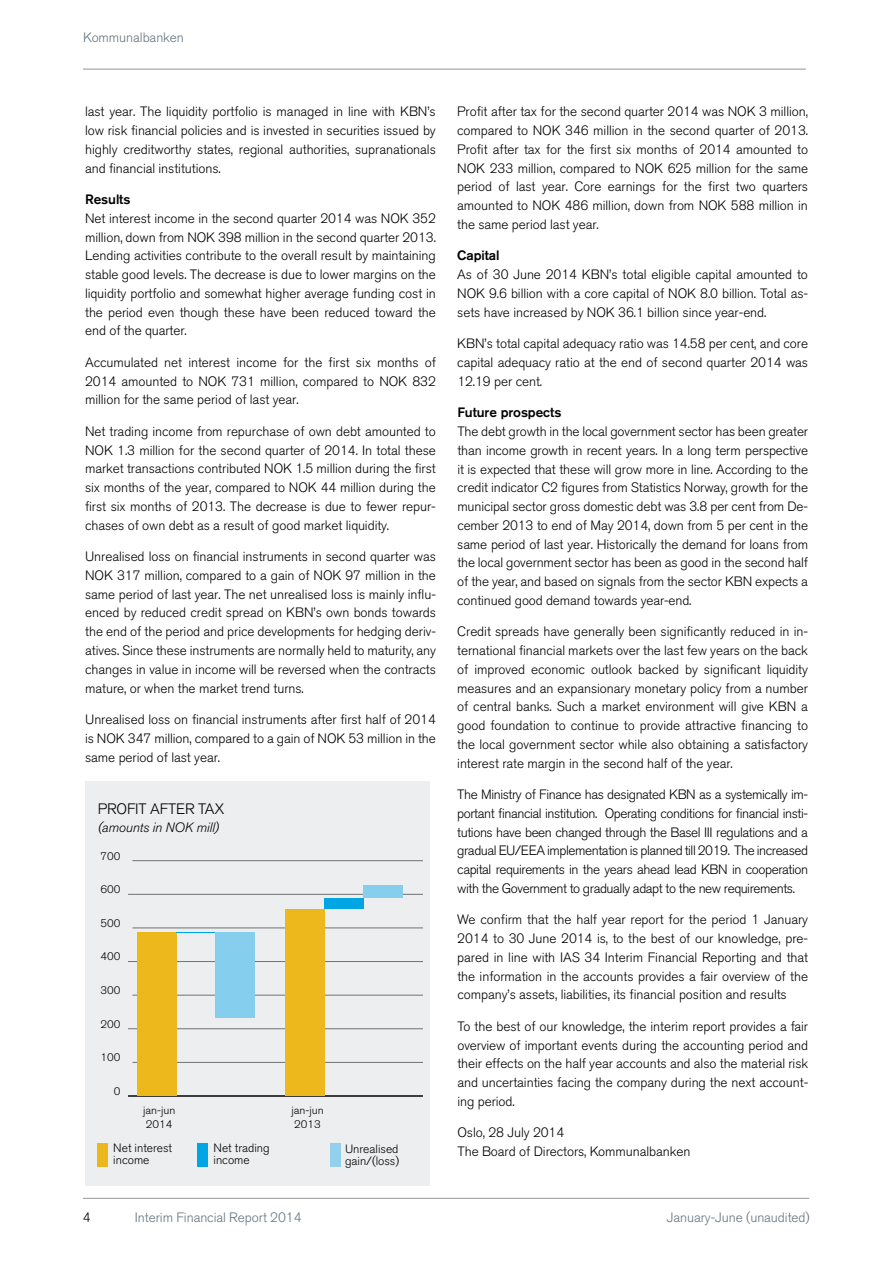
<style>
.page{position:relative;width:893px;height:1263px;background:#fff}
.page>*{position:absolute;margin:0;border:0;box-sizing:border-box;transform-origin:0 0}
.t1{font:300 15px "Akzidenz Grotesk BQ";letter-spacing:-.01em;color:#000}
.t2{font:300 13.5px/18.8px "Akzidenz Grotesk BQ";letter-spacing:-.005em;color:#000;text-align:justify}
.t3{font:300 13.5px "Akzidenz Grotesk BQ";letter-spacing:-.005em;color:#64747f}
.t4{font:500 13.5px "Akzidenz Grotesk BQ";letter-spacing:-.005em;color:#000}
.t5{font:italic 300 13.5px "Akzidenz Grotesk BQ";letter-spacing:-.005em;color:#000}
.t6{font:300 12px/12px "Akzidenz Grotesk BQ";color:#000}
.t7{font:300 10.95px/13.4px "Akzidenz Grotesk BQ";color:#000;scale:1.05 1}
</style>
<div class="page">
<hr style="left:83px;top:69px;width:723px;height:1px;background:#939598">
<hr style="left:83px;top:1198px;width:726px;height:1px;background:#939598">
<div style="left:85px;top:781px;width:344px;height:404px;background:#eceeef"></div>
<hr style="left:128px;top:1096px;width:294px;height:1px;background:#000">
<hr style="left:132px;top:1062px;width:290px;height:1px;background:#6e6f71">
<hr style="left:128px;top:1028px;width:294px;height:1px;background:#6e6f71">
<hr style="left:132px;top:995px;width:290px;height:1px;background:#6e6f71">
<hr style="left:128px;top:961px;width:294px;height:1px;background:#6e6f71">
<hr style="left:132px;top:928px;width:290px;height:1px;background:#6e6f71">
<hr style="left:128px;top:894px;width:294px;height:1px;background:#6e6f71">
<hr style="left:132px;top:860px;width:290px;height:1px;background:#6e6f71">
<div style="left:137px;top:932px;width:39px;height:163px;background:#ecb81c"></div>
<hr style="left:176px;top:932px;width:39px;height:1px;background:#00a6e4">
<div style="left:215px;top:932px;width:40px;height:85px;background:#85ceed"></div>
<div style="left:285px;top:909px;width:39px;height:187px;background:#ecb81c"></div>
<div style="left:324px;top:898px;width:39px;height:11px;background:#00a6e4"></div>
<div style="left:363px;top:886px;width:39px;height:12px;background:#85ceed"></div>
<div style="left:97px;top:1144px;width:11px;height:23px;background:#ecb71c"></div>
<div style="left:198px;top:1144px;width:10px;height:23px;background:#00a5e3"></div>
<div style="left:330px;top:1144px;width:11px;height:23px;background:#92d0ec"></div>
<p class="t3" style="left:83px;top:30px;width:102px">Kommunalbanken</p>
<p class="t2" style="left:85px;top:103px;width:352px">last year. The liquidity portfolio is managed in line with KBN’s low risk financial policies and is invested in securities issued by highly creditworthy states, regional authorities, supranationals and financial institutions.</p>
<p class="t4" style="left:85px;top:191px;width:47px">Results</p>
<p class="t2" style="left:85px;top:209px;width:352px">Net interest income in the second quarter 2014 was NOK 352 million, down from NOK 398 million in the second quarter 2013.<br>Lending activities contribute to the overall result by maintaining stable good levels. The decrease is due to lower margins on the liquidity portfolio and somewhat higher average funding cost in the period even though these have been reduced toward the end of the quarter.</p>
<p class="t2" style="left:85px;top:353px;width:352px">Accumulated net interest income for the first six months of 2014 amounted to NOK 731 million, compared to NOK 832 million for the same period of last year.</p>
<p class="t2" style="left:85px;top:422px;width:352px">Net trading income from repurchase of own debt amounted to NOK 1.3 million for the second quarter of 2014. In total these market transactions contributed NOK 1.5 million during the first six months of the year, compared to NOK 44 million during the first six months of 2013. The decrease is due to fewer repur&shy;chases of own debt as a result of good market liquidity.</p>
<p class="t2" style="left:85px;top:547px;width:352px">Unrealised loss on financial instruments in second quarter was NOK 317 million, compared to a gain of NOK 97 million in the same period of last year. The net unrealised loss is mainly influ&shy;enced by reduced credit spread on KBN’s own bonds towards the end of the period and price developments for hedging deriv&shy;atives. Since these instruments are normally held to maturity, any changes in value in income will be reversed when the contracts mature, or when the market trend turns.</p>
<p class="t2" style="left:85px;top:710px;width:352px">Unrealised loss on financial instruments after first half of 2014 is NOK 347 million, compared to a gain of NOK 53 million in the same period of last year.</p>
<p class="t1" style="left:98px;top:800px;width:128px">PROFIT AFTER TAX</p>
<p class="t5" style="left:98px;top:820px;width:123px">(amounts in NOK mill)</p>
<p class="t7" style="left:100px;top:849px;width:21px">700</p>
<p class="t7" style="left:100px;top:883px;width:21px">600</p>
<p class="t7" style="left:100px;top:916px;width:21px">500</p>
<p class="t7" style="left:100px;top:950px;width:21px">400</p>
<p class="t7" style="left:100px;top:984px;width:21px">300</p>
<p class="t7" style="left:100px;top:1017px;width:21px">200</p>
<p class="t7" style="left:100px;top:1051px;width:21px">100</p>
<p class="t7" style="left:114px;top:1085px;width:8px">0</p>
<p class="t7" style="left:143px;top:1104px;width:32px">jan-jun<br>2014</p>
<p class="t6" style="left:113px;top:1142px;width:60px">Net interest income</p>
<p class="t6" style="left:214px;top:1142px;width:58px">Net trading income</p>
<p class="t6" style="left:345px;top:1143px;width:56px">Unrealised gain/(loss)</p>
<p class="t7" style="left:291px;top:1104px;width:32px">jan-jun<br>2013</p>
<p class="t2" style="left:457px;top:103px;width:352px">Profit after tax for the second quarter 2014 was NOK 3 million, compared to NOK 346 million in the second quarter of 2013.<br>Profit after tax for the first six months of 2014 amounted to NOK 233 million, compared to NOK 625 million for the same period of last year. Core earnings for the first two quarters amounted to NOK 486 million, down from NOK 588 million in the same period last year.</p>
<p class="t4" style="left:457px;top:247px;width:44px">Capital</p>
<p class="t2" style="left:457px;top:265px;width:352px">As of 30 June 2014 KBN’s total eligible capital amounted to NOK 9.6 billion with a core capital of NOK 8.0 billion. Total as&shy;sets have increased by NOK 36.1 billion since year-end.</p>
<p class="t2" style="left:457px;top:334px;width:352px">KBN’s total capital adequacy ratio was 14.58 per cent, and core capital adequacy ratio at the end of second quarter 2014 was 12.19 per cent.</p>
<p class="t4" style="left:457px;top:404px;width:106px">Future prospects</p>
<p class="t2" style="left:457px;top:422px;width:352px">The debt growth in the local government sector has been greater than income growth in recent years. In a long term perspective it is expected that these will grow more in line. According to the credit indicator C2 figures from Statistics Norway, growth for the municipal sector gross domestic debt was 3.8 per cent from De&shy;cember 2013 to end of May 2014, down from 5 per cent in the same period of last year. Historically the demand for loans from the local government sector has been as good in the second half of the year, and based on signals from the sector KBN expects a continued good demand towards year-end.</p>
<p class="t2" style="left:457px;top:622px;width:352px">Credit spreads have generally been significantly reduced in in&shy;ternational financial markets over the last few years on the back of improved economic outlook backed by significant liquidity measures and an expansionary monetary policy from a number of central banks. Such a market environment will give KBN a good foundation to continue to provide attractive financing to the local government sector while also obtaining a satisfactory interest rate margin in the second half of the year.</p>
<p class="t2" style="left:457px;top:785px;width:352px">The Ministry of Finance has designated KBN as a systemically im&shy;portant financial institution. Operating conditions for financial insti&shy;tutions have been changed through the Basel III regulations and a gradual EU/EEA implementation is planned till 2019. The increased capital requirements in the years ahead lead KBN in cooperation with the Government to gradually adapt to the new requirements.</p>
<p class="t2" style="left:457px;top:910px;width:352px">We confirm that the half year report for the period 1 January 2014 to 30 June 2014 is, to the best of our knowledge, pre&shy;pared in line with IAS 34 Interim Financial Reporting and that the information in the accounts provides a fair overview of the company’s assets, liabilities, its financial position and results</p>
<p class="t2" style="left:457px;top:1017px;width:352px">To the best of our knowledge, the interim report provides a fair overview of important events during the accounting period and their effects on the half year accounts and also the material risk and uncertainties facing the company during the next account&shy;ing period.</p>
<p class="t2" style="left:457px;top:1124px;width:235px">Oslo, 28 July 2014<br>The Board of Directors, Kommunalbanken</p>
<p class="t2" style="left:83px;top:1208px;width:9px">4</p>
<p class="t3" style="left:135px;top:1210px;width:168px">Interim Financial Report 2014</p>
<p class="t3" style="left:667px;top:1210px;width:144px">January-June (unaudited)</p>
</div>
